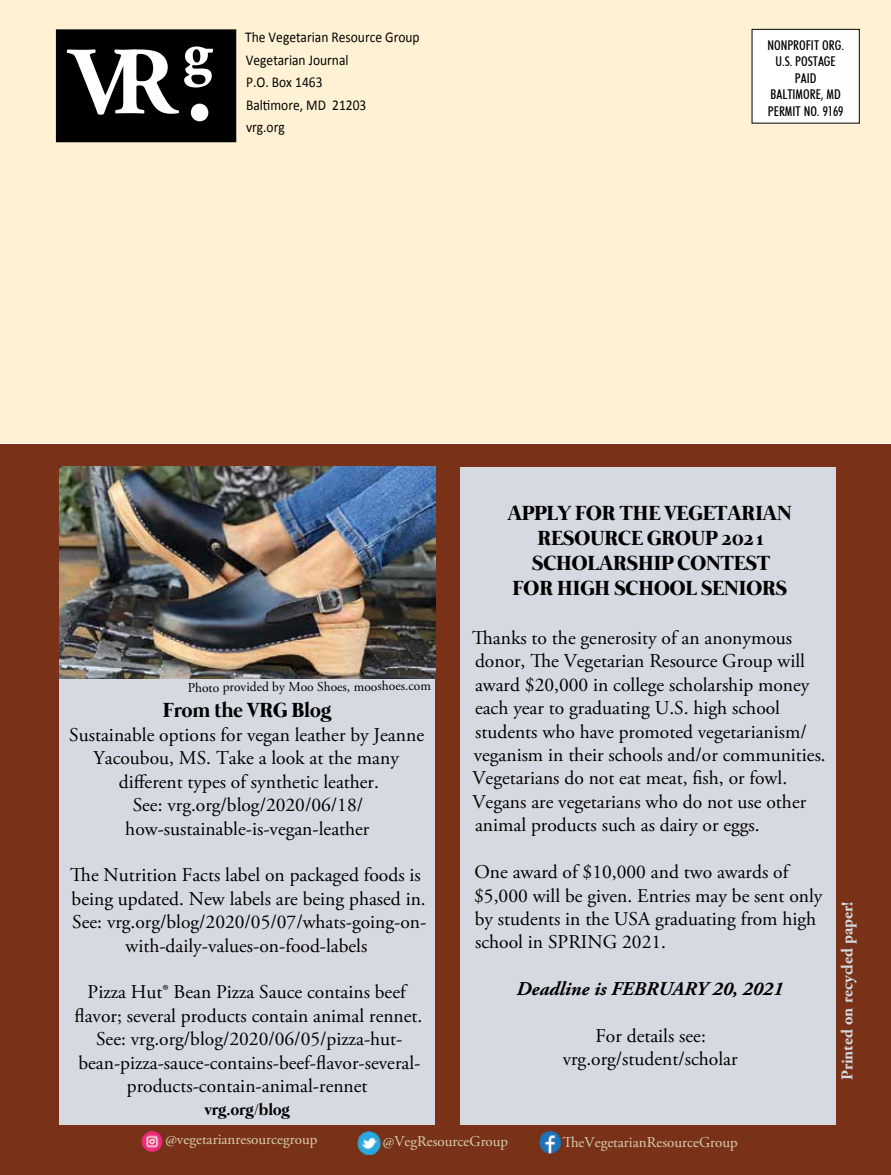
<style>
.page{position:relative;width:891px;height:1175px;background:#fff}
.page>*{position:absolute;margin:0;border:0;box-sizing:border-box;transform-origin:0 0}
.t1{font:700 96px "Adobe Garamond Pro";color:#fff}
.t2{font:700 21px/25.2px "Mermaid";color:#000;text-align:center}
.t3{font:19.5px/23.4px "Adobe Garamond Pro";color:#000;text-align:center}
.t4{font:italic 700 19.5px "Adobe Garamond Pro";color:#000}
.t5{font:700 16.5px "Adobe Garamond Pro";color:#d5d9e2}
.t6{font:700 16.5px "Mermaid";color:#000}
.t7{font:15px/22.5px "Calibri";color:#050304;scale:.9 1}
.t8{font:15px "Adobe Garamond Pro";color:#d9ceb2}
.t9{font:13.5px/16.5px "Futuri Condensed Regular SWFTE";color:#000;text-align:center}
.t10{font:13.5px "Adobe Garamond Pro";letter-spacing:-.01em;color:#000}
.s1{font-size:108px}
</style>
<div class="page">
<div style="left:0;top:444px;width:891px;height:730px;background:#793218"></div>
<div style="left:0;top:0;width:891px;height:443px;background:#fff2d4"></div>
<div style="left:56px;top:29px;width:180px;height:113px;background:#000;border:2px solid #020403"></div>
<div style="left:752px;top:29px;width:107px;height:94px;background:#fff"></div>
<div style="left:752px;top:29px;width:108px;height:94px;border:1px solid #000101"></div>
<div style="left:460px;top:466px;width:376px;height:658px;background:#d5d9e2"></div>
<div style="left:59px;top:466px;width:376px;height:658px;background:#d5d9e2"></div>
<img style="left:59px;top:467px;width:376px;height:212px">
<img style="left:141px;top:1131px;width:22px;height:22px">
<img style="left:538px;top:1130px;width:24px;height:24px">
<img style="left:357px;top:1131px;width:24px;height:23px">
<p class="t7" style="left:245px;top:26px;width:195px">The Vegetarian Resource Group<br>Vegetarian Journal<br>P.O. Box 1463<br>Baltimore, MD 21203<br>vrg.org</p>
<h1 class="t1" style="left:70px;top:27px;width:145px">VR <sup>g</sup><span class="s1">.</span></h1>
<p class="t9" style="left:767px;top:37px;width:78px">NONPROFIT ORG.<br>U.S. POSTAGE<br>PAID<br>BALTIMORE, MD<br>PERMIT NO. 9169</p>
<p class="t10" style="left:188px;top:678px;width:245px">Photo provided by Moo Shoes, mooshoes.com</p>
<p class="t2" style="left:163px;top:699px;width:170px">From the VRG Blog</p>
<p class="t3" style="left:69px;top:723px;width:356px">Sustainable options for vegan leather by Jeanne Yacoubou, MS. Take a look at the many different types of synthetic leather.<br>See: vrg.org/blog/2020/06/18/ how-sustainable-is-vegan-leather</p>
<p class="t3" style="left:70px;top:864px;width:358px">The Nutrition Facts label on packaged foods is being updated. New labels are being phased in.<br>See: vrg.org/blog/2020/05/07/whats-going-on&shy;with-daily-values-on-food-labels</p>
<p class="t3" style="left:75px;top:981px;width:349px">Pizza Hut® Bean Pizza Sauce contains beef flavor; several products contain animal rennet.<br>See: vrg.org/blog/2020/06/05/pizza-hut&shy;bean-pizza-sauce-contains-beef-flavor-several&shy;products-contain-animal-rennet</p>
<p class="t6" style="left:204px;top:1100px;width:87px">vrg.org/blog</p>
<p class="t2" style="left:508px;top:501px;width:285px">APPLY FOR THE VEGETARIAN<br>RESOURCE GROUP 2021<br>SCHOLARSHIP CONTEST<br>FOR HIGH SCHOOL SENIORS</p>
<p class="t3" style="left:472px;top:627px;width:355px;text-align:left">Thanks to the generosity of an anonymous donor, The Vegetarian Resource Group will award $20,000 in college scholarship money each year to graduating U.S. high school students who have promoted vegetarianism/ veganism in their schools and/or communities.<br>Vegetarians do not eat meat, fish, or fowl.<br>Vegans are vegetarians who do not use other animal products such as dairy or eggs.</p>
<p class="t3" style="left:474px;top:861px;width:350px;text-align:left">One award of $10,000 and two awards of $5,000 will be given. Entries may be sent only by students in the USA graduating from high school in SPRING 2021.</p>
<p class="t4" style="left:517px;top:977px;width:268px">Deadline is FEBRUARY 20, 2021</p>
<p class="t3" style="left:563px;top:1024px;width:176px">For details see: vrg.org/student/scholar</p>
<p class="t8" style="left:166px;top:1130px;width:153px">@vegetarianresourcegroup</p>
<p class="t8" style="left:383px;top:1132px;width:127px">@VegResourceGroup</p>
<p class="t8" style="left:563px;top:1133px;width:177px">TheVegetarianResourceGroup</p>
<p class="t5" style="left:838px;top:1080px;width:180px;rotate:-90deg">Printed on recycled paper!</p>
</div>
